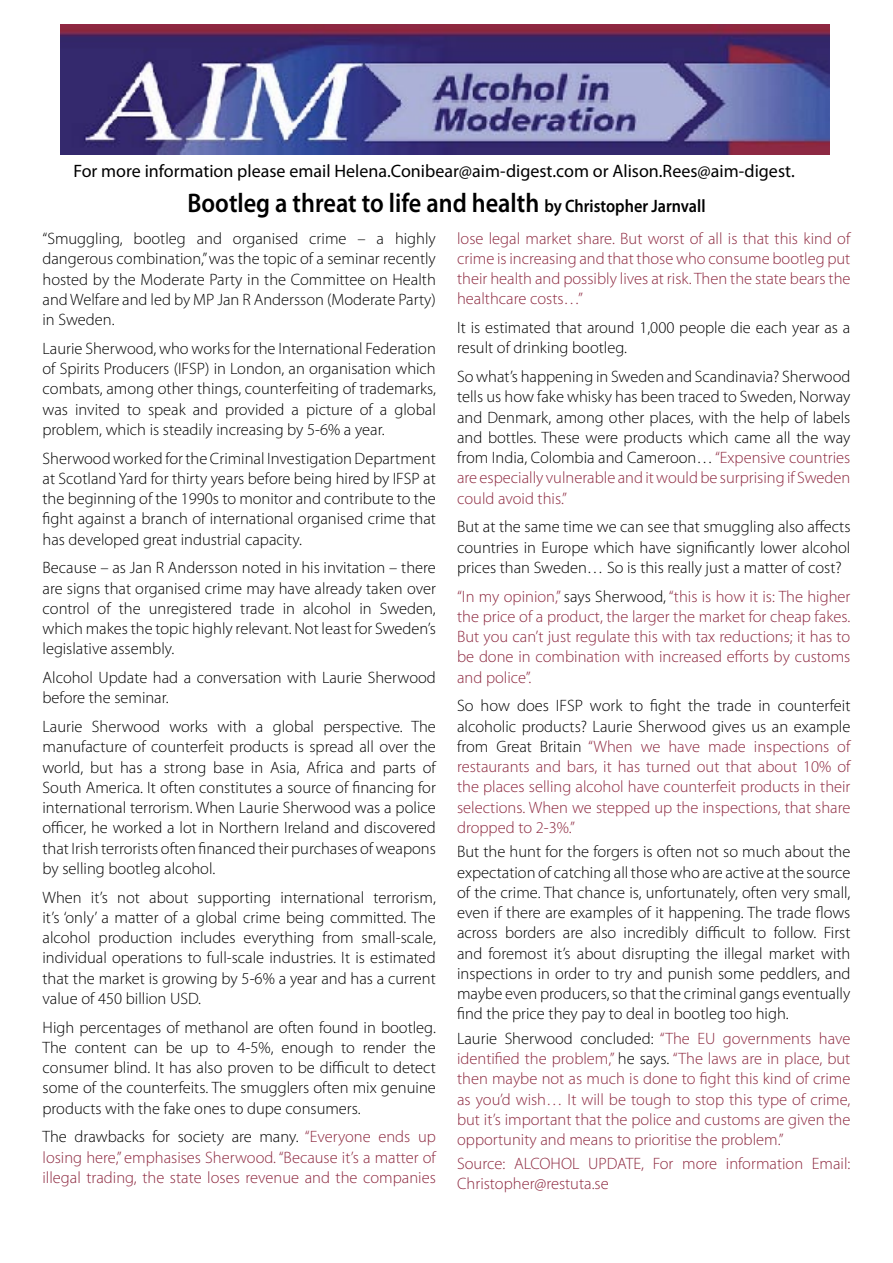
<style>
.page{position:relative;width:893px;height:1263px;background:#fff}
.page>*{position:absolute;margin:0;border:0;box-sizing:border-box;transform-origin:0 0}
.t1{font:600 27px "Myriad Pro";color:#000;scale:.9 1}
.t2{font:18px "Myriad Pro";color:#000}
.t3{font:300 16.5px/20.2px "Myriad Pro";color:#000;text-align:justify}
.t4{font:300 16.5px/20.2px "Myriad Pro";color:#8d2940;text-align:justify}
.s1{font-size:18px}
.s2{color:#000}
.s3{color:#8d2940}
</style>
<div class="page">
<img style="left:60px;top:24px;width:770px;height:131px">
<p class="t2" style="left:73px;top:160px;width:723px">For more information please email Helena.Conibear@aim-digest.com or Alison.Rees@aim-digest.</p>
<h1 class="t1" style="left:187px;top:185px;width:577px">Bootleg a threat to life and health <span class="s1">by Christopher Jarnvall</span></h1>
<p class="t3" style="left:43px;top:228px;width:395px">“Smuggling, bootleg and organised crime – a highly dangerous combination,” was the topic of a seminar recently hosted by the Moderate Party in the Committee on Health and Welfare and led by MP Jan R Andersson (Moderate Party) in Sweden.</p>
<p class="t3" style="left:43px;top:338px;width:395px">Laurie Sherwood, who works for the International Federation of Spirits Producers (IFSP) in London, an organisation which combats, among other things, counterfeiting of trademarks, was invited to speak and provided a picture of a global problem, which is steadily increasing by 5-6% a year.</p>
<p class="t3" style="left:43px;top:448px;width:395px">Sherwood worked for the Criminal Investigation Department at Scotland Yard for thirty years before being hired by IFSP at the beginning of the 1990s to monitor and contribute to the fight against a branch of international organised crime that has developed great industrial capacity.</p>
<p class="t3" style="left:43px;top:557px;width:395px">Because – as Jan R Andersson noted in his invitation – there are signs that organised crime may have already taken over control of the unregistered trade in alcohol in Sweden, which makes the topic highly relevant. Not least for Sweden’s legislative assembly.</p>
<p class="t3" style="left:43px;top:667px;width:395px">Alcohol Update had a conversation with Laurie Sherwood before the seminar.</p>
<p class="t3" style="left:43px;top:716px;width:395px">Laurie Sherwood works with a global perspective. The manufacture of counterfeit products is spread all over the world, but has a strong base in Asia, Africa and parts of South America. It often constitutes a source of financing for international terrorism. When Laurie Sherwood was a police officer, he worked a lot in Northern Ireland and discovered that Irish terrorists often financed their purchases of weapons by selling bootleg alcohol.</p>
<p class="t3" style="left:43px;top:887px;width:395px">When it’s not about supporting international terrorism, it’s ‘only’ a matter of a global crime being committed. The alcohol production includes everything from small-scale, individual operations to full-scale industries. It is estimated that the market is growing by 5-6% a year and has a current value of 450 billion USD.</p>
<p class="t3" style="left:43px;top:1017px;width:395px">High percentages of methanol are often found in bootleg.<br>The content can be up to 4-5%, enough to render the consumer blind. It has also proven to be difficult to detect some of the counterfeits. The smugglers often mix genuine products with the fake ones to dupe consumers.</p>
<p class="t4" style="left:43px;top:1126px;width:395px"><span class="s2">The drawbacks for society are many.</span> “Everyone ends up losing here,” emphasises Sherwood. “Because it’s a matter of illegal trading, the state loses revenue and the companies</p>
<p class="t4" style="left:457px;top:228px;width:395px">lose legal market share. But worst of all is that this kind of crime is increasing and that those who consume bootleg put their health and possibly lives at risk. Then the state bears the healthcare costs…”</p>
<p class="t3" style="left:457px;top:317px;width:395px">It is estimated that around 1,000 people die each year as a result of drinking bootleg.</p>
<p class="t3" style="left:457px;top:366px;width:395px">So what’s happening in Sweden and Scandinavia? Sherwood tells us how fake whisky has been traced to Sweden, Norway and Denmark, among other places, with the help of labels and bottles. These were products which came all the way from India, Colombia and Cameroon… <span class="s3">“Expensive countries are especially vulnerable and it would be surprising if Sweden could avoid this.”</span></p>
<p class="t3" style="left:457px;top:517px;width:395px">But at the same time we can see that smuggling also affects countries in Europe which have significantly lower alcohol prices than Sweden… So is this really just a matter of cost?</p>
<p class="t4" style="left:457px;top:586px;width:395px">“In my opinion,” <span class="s2">says Sherwood,</span> “this is how it is: The higher the price of a product, the larger the market for cheap fakes.<br>But you can’t just regulate this with tax reductions; it has to be done in combination with increased efforts by customs and police”.</p>
<p class="t4" style="left:457px;top:696px;width:395px"><span class="s2">So how does IFSP work to fight the trade in counterfeit alcoholic products? Laurie Sherwood gives us an example from Great Britain</span> “When we have made inspections of restaurants and bars, it has turned out that about 10% of the places selling alcohol have counterfeit products in their selections. When we stepped up the inspections, that share dropped to 2-3%.”</p>
<p class="t3" style="left:457px;top:842px;width:395px">But the hunt for the forgers is often not so much about the expectation of catching all those who are active at the source of the crime. That chance is, unfortunately, often very small, even if there are examples of it happening. The trade flows across borders are also incredibly difficult to follow. First and foremost it’s about disrupting the illegal market with inspections in order to try and punish some peddlers, and maybe even producers, so that the criminal gangs eventually find the price they pay to deal in bootleg too high.</p>
<p class="t4" style="left:457px;top:1028px;width:395px"><span class="s2">Laurie Sherwood concluded:</span> “The EU governments have identified the problem,” <span class="s2">he says.</span> “The laws are in place, but then maybe not as much is done to fight this kind of crime as you’d wish… It will be tough to stop this type of crime, but it’s important that the police and customs are given the opportunity and means to prioritise the problem.”</p>
<p class="t4" style="left:457px;top:1153px;width:395px;line-height:19.8px">Source: ALCOHOL UPDATE, For more information Email:<br>Christopher@restuta.se</p>
</div>
